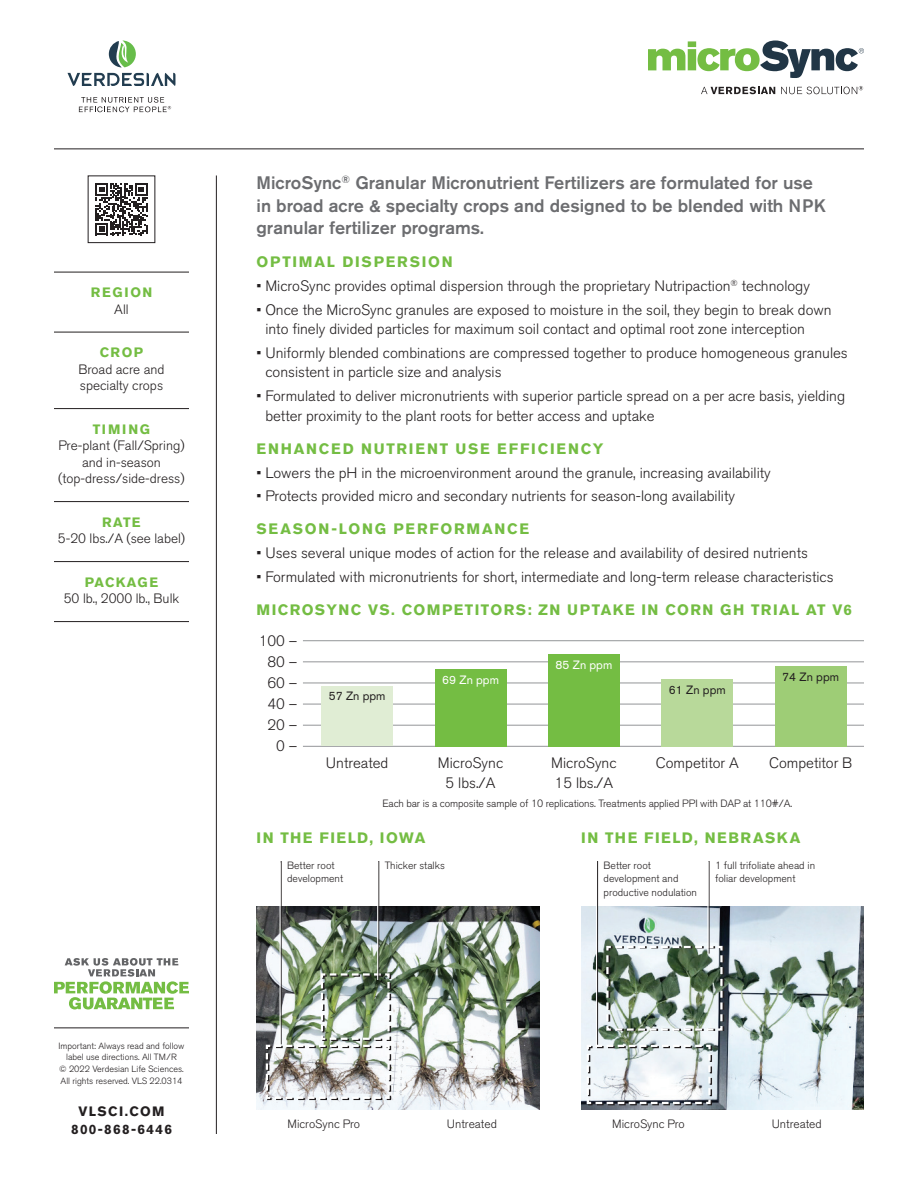
<style>
.page{position:relative;width:918px;height:1188px;background:#fff}
.page>*{position:absolute;margin:0;border:0;box-sizing:border-box;transform-origin:0 0}
.t1{font:500 18px/22.5px "Akzidenz Grotesk BE";color:#6c6d70}
.t2{font:300 15px/19.5px "Akzidenz Grotesk BE";color:#231f20}
.t3{font:700 15px "Akzidenz Grotesk BE";letter-spacing:.11em;color:#74bd43}
.t4{font:300 13.5px/16.5px "Akzidenz Grotesk BE";color:#231f20}
.t5{font:700 13.5px "Akzidenz Grotesk BE";letter-spacing:.1em;color:#74bd43}
.t6{font:700 13.5px/18px "Akzidenz Grotesk BE";letter-spacing:.1em;color:#231f20;text-align:center}
.t7{font:300 12px "Akzidenz Grotesk BE";color:#231f20}
.t8{font:12px "Akzidenz Grotesk BE";color:#231f20}
.t9{font:12px "Akzidenz Grotesk BE";color:#fff}
.t10{font:300 10.5px/13.5px "Akzidenz Grotesk BE";color:#231f20}
.t11{font:300 9px/12px "Akzidenz Grotesk BE";color:#231f20;text-align:center}
</style>
<div class="page">
<hr style="left:54px;top:148px;width:810px;height:1px;background:#231f20">
<svg style="left:68px;top:40px;width:108px;height:46px"></svg>
<svg style="left:79px;top:97px;width:92px;height:15px"></svg>
<hr style="left:216px;top:176px;width:1px;height:958px;background:#231f20">
<hr style="left:54px;top:272px;width:135px;height:1px;background:#231f20">
<hr style="left:54px;top:332px;width:135px;height:1px;background:#231f20">
<hr style="left:54px;top:408px;width:135px;height:1px;background:#231f20">
<hr style="left:54px;top:501px;width:135px;height:1px;background:#231f20">
<hr style="left:54px;top:561px;width:135px;height:1px;background:#231f20">
<hr style="left:54px;top:621px;width:135px;height:1px;background:#231f20">
<svg style="left:95px;top:183px;width:53px;height:52px"></svg>
<hr style="left:54px;top:1028px;width:135px;height:1px;background:#231f20">
<svg style="left:54px;top:958px;width:135px;height:52px"></svg>
<svg style="left:648px;top:41px;width:216px;height:37px"></svg>
<svg style="left:701px;top:87px;width:74px;height:7px"></svg>
<svg style="left:781px;top:86px;width:82px;height:8px"></svg>
<hr style="left:303px;top:640px;width:561px;height:1px;background:#939598">
<hr style="left:303px;top:661px;width:561px;height:1px;background:#939598">
<hr style="left:303px;top:683px;width:561px;height:1px;background:#939598">
<hr style="left:303px;top:704px;width:561px;height:1px;background:#939598">
<hr style="left:303px;top:725px;width:561px;height:1px;background:#939598">
<hr style="left:303px;top:746px;width:561px;height:1px;background:#939598">
<div style="left:322px;top:686px;width:71px;height:60px;background:#e0edd4"></div>
<div style="left:775px;top:666px;width:71px;height:81px;background:#9ecd76"></div>
<div style="left:548px;top:654px;width:72px;height:93px;background:#74bd43"></div>
<div style="left:435px;top:670px;width:71px;height:77px;background:#74bd43"></div>
<div style="left:662px;top:679px;width:71px;height:68px;background:#b8d99a"></div>
<img style="left:256px;top:906px;width:283px;height:203px">
<img style="left:581px;top:906px;width:283px;height:203px">
<img style="left:605px;top:945px;width:120px;height:87px">
<img style="left:265px;top:972px;width:127px;height:129px">
<hr style="left:378px;top:861px;width:1px;height:118px;background:#231f20">
<hr style="left:377px;top:862px;width:1px;height:118px;background:#fff">
<hr style="left:709px;top:861px;width:1px;height:93px;background:#231f20">
<hr style="left:708px;top:862px;width:1px;height:92px;background:#fff">
<hr style="left:281px;top:861px;width:1px;height:183px;background:#231f20">
<hr style="left:280px;top:863px;width:1px;height:183px;background:#fff">
<hr style="left:597px;top:861px;width:1px;height:185px;background:#231f20">
<hr style="left:596px;top:863px;width:1px;height:185px;background:#fff">
<svg style="left:586px;top:1044px;width:127px;height:62px"></svg>
<p class="t5" style="left:91px;top:285px;width:63px">REGION</p>
<p class="t4" style="left:114px;top:301px;width:16px">All</p>
<p class="t5" style="left:100px;top:345px;width:45px">CROP</p>
<p class="t4" style="left:78px;top:361px;width:88px">Broad acre and specialty crops</p>
<p class="t5" style="left:93px;top:421px;width:59px">TIMING</p>
<p class="t4" style="left:58px;top:438px;width:128px;text-align:center">Pre-plant (Fall/Spring) and in-season (top-dress/side-dress)</p>
<p class="t5" style="left:102px;top:514px;width:40px">RATE</p>
<p class="t4" style="left:58px;top:531px;width:129px">5-20 lbs./A (see label)</p>
<p class="t5" style="left:85px;top:574px;width:75px">PACKAGE</p>
<p class="t4" style="left:64px;top:591px;width:117px">50 lb., 2000 lb., Bulk</p>
<p class="t11" style="left:59px;top:1040px;width:127px">Important: Always read and follow label use directions. All TM/R<br>© 2022 Verdesian Life Sciences.<br>All rights reserved. VLS 22.0314</p>
<p class="t6" style="left:71px;top:1102px;width:102px">VLSCI.COM<br>800-868-6446</p>
<p class="t1" style="left:256px;top:171px;width:571px">MicroSync<sup>®</sup> Granular Micronutrient Fertilizers are formulated for use in broad acre &amp; specialty crops and designed to be blended with NPK granular fertilizer programs.</p>
<p class="t3" style="left:256px;top:253px;width:198px">OPTIMAL DISPERSION</p>
<p class="t2" style="left:256px;top:276px;width:555px">• MicroSync provides optimal dispersion through the proprietary Nutripaction<sup>®</sup> technology</p>
<p class="t2" style="left:265px;top:300px;width:568px;text-indent:-9px">• Once the MicroSync granules are exposed to moisture in the soil, they begin to break down into finely divided particles for maximum soil contact and optimal root zone interception</p>
<p class="t2" style="left:265px;top:343px;width:584px;text-indent:-9px">• Uniformly blended combinations are compressed together to produce homogeneous granules consistent in particle size and analysis</p>
<p class="t2" style="left:265px;top:387px;width:581px;text-indent:-9px">• Formulated to deliver micronutrients with superior particle spread on a per acre basis, yielding better proximity to the plant roots for better access and uptake</p>
<p class="t3" style="left:257px;top:440px;width:348px">ENHANCED NUTRIENT USE EFFICIENCY</p>
<p class="t2" style="left:257px;top:463px;width:516px">• Lowers the pH in the microenvironment around the granule, increasing availability</p>
<p class="t2" style="left:257px;top:487px;width:480px">• Protects provided micro and secondary nutrients for season-long availability</p>
<p class="t3" style="left:257px;top:521px;width:274px">SEASON-LONG PERFORMANCE</p>
<p class="t2" style="left:257px;top:544px;width:553px">• Uses several unique modes of action for the release and availability of desired nutrients</p>
<p class="t2" style="left:257px;top:567px;width:579px">• Formulated with micronutrients for short, intermediate and long-term release characteristics</p>
<p class="t3" style="left:257px;top:601px;width:597px">MICROSYNC VS. COMPETITORS: ZN UPTAKE IN CORN GH TRIAL AT V6</p>
<p class="t2" style="left:259px;top:630px;width:40px;line-height:21px;text-align:right">100 –<br>80 –<br>60 –<br>40 –<br>20 –<br>0 –</p>
<p class="t8" style="left:329px;top:689px;width:58px">57 Zn ppm</p>
<p class="t9" style="left:442px;top:673px;width:58px">69 Zn ppm</p>
<p class="t9" style="left:556px;top:657px;width:58px">85 Zn ppm</p>
<p class="t8" style="left:669px;top:683px;width:58px">61 Zn ppm</p>
<p class="t8" style="left:782px;top:670px;width:58px">74 Zn ppm</p>
<p class="t2" style="left:326px;top:754px;width:64px">Untreated</p>
<p class="t2" style="left:438px;top:754px;width:67px;text-align:center">MicroSync<br>5 lbs./A</p>
<p class="t2" style="left:551px;top:754px;width:67px">MicroSync<br>15 lbs./A</p>
<p class="t2" style="left:656px;top:754px;width:84px">Competitor A</p>
<p class="t2" style="left:769px;top:754px;width:85px">Competitor B</p>
<p class="t10" style="left:382px;top:797px;width:411px">Each bar is a composite sample of 10 replications. Treatments applied PPI with DAP at 110#/A.</p>
<p class="t3" style="left:256px;top:829px;width:170px">IN THE FIELD, IOWA</p>
<p class="t3" style="left:581px;top:829px;width:221px">IN THE FIELD, NEBRASKA</p>
<p class="t10" style="left:385px;top:859px;width:62px">Thicker stalks</p>
<p class="t10" style="left:715px;top:859px;width:102px">1 full trifoliate ahead in foliar development</p>
<p class="t10" style="left:287px;top:859px;width:58px">Better root development</p>
<p class="t10" style="left:604px;top:859px;width:95px">Better root development and productive nodulation</p>
<p class="t7" style="left:288px;top:1117px;width:74px">MicroSync Pro</p>
<p class="t7" style="left:447px;top:1117px;width:52px">Untreated</p>
<p class="t7" style="left:612px;top:1117px;width:74px">MicroSync Pro</p>
<p class="t7" style="left:772px;top:1117px;width:52px">Untreated</p>
</div>
